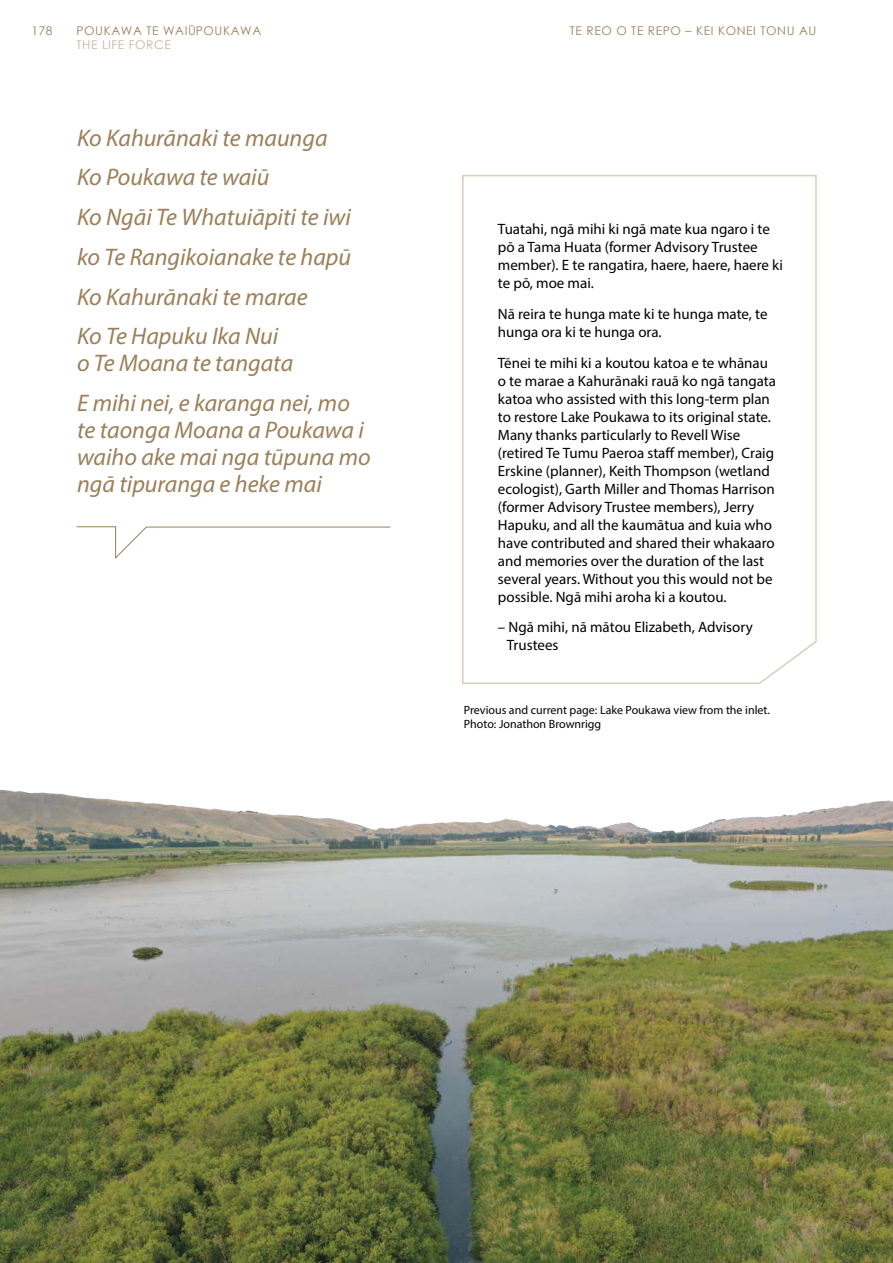
<style>
.page{position:relative;width:893px;height:1263px;background:#fff}
.page>*{position:absolute;margin:0;border:0;box-sizing:border-box;transform-origin:0 0}
.t1{font:italic 24px/39.8px "Myriad Pro";color:#9b7f58}
.t2{font:15px/18px "Myriad Pro";color:#000}
.t3{font:12px/13.5px "Myriad Pro";color:#000}
.t4{font:12px "Century Gothic";letter-spacing:.05em;color:#9b7f58}
.t5{font:12px "Century Gothic";letter-spacing:.05em;color:#c6b49c}
</style>
<div class="page">
<svg style="left:76px;top:526px;width:315px;height:33px"></svg>
<svg style="left:462px;top:175px;width:355px;height:509px"></svg>
<img style="left:0;top:800px;width:893px;height:463px">
<p class="t4" style="left:190px;top:16px;width:5px">-</p>
<p class="t4" style="left:77px;top:22px;width:186px">POUKAWA TE WAIUPOUKAWA</p>
<p class="t4" style="left:31px;top:22px;width:23px">178</p>
<p class="t4" style="left:570px;top:22px;width:248px">TE REO O TE REPO – KEI KONEI TONU AU</p>
<p class="t5" style="left:77px;top:36px;width:96px">THE LIFE FORCE</p>
<h1 class="t1" style="left:77px;top:117px;width:276px">Ko Kahurānaki te maunga<br>Ko Poukawa te waiū<br>Ko Ngāi Te Whatuiāpiti te iwi ko Te Rangikoianake te hapū<br>Ko Kahurānaki te marae<br>Ko Te Hapuku Ika Nui</h1>
<h1 class="t1" style="left:77px;top:343px;width:274px">o Te Moana te tangata<br>E mihi nei, e karanga nei, mo</h1>
<h1 class="t1" style="left:77px;top:416px;width:295px;line-height:27px">te taonga Moana a Poukawa i waiho ake mai nga tūpuna mo ngā tipuranga e heke mai</h1>
<p class="t2" style="left:498px;top:220px;width:287px">Tuatahi, ngā mihi ki ngā mate kua ngaro i te pō a Tama Huata (former Advisory Trustee member). E te rangatira, haere, haere, haere ki te pō, moe mai.</p>
<p class="t2" style="left:498px;top:304px;width:271px">Nā reira te hunga mate ki te hunga mate, te hunga ora ki te hunga ora.</p>
<p class="t2" style="left:498px;top:353px;width:280px">Tēnei te mihi ki a koutou katoa e te whānau o te marae a Kahurānaki rauā ko ngā tangata katoa who assisted with this long-term plan to restore Lake Poukawa to its original state.<br>Many thanks particularly to Revell Wise (retired Te Tumu Paeroa staff member), Craig Erskine (planner), Keith Thompson (wetland ecologist), Garth Miller and Thomas Harrison (former Advisory Trustee members), Jerry Hapuku, and all the kaumātua and kuia who have contributed and shared their whakaaro and memories over the duration of the last several years. Without you this would not be possible. Ngā mihi aroha ki a koutou.</p>
<p class="t2" style="left:507px;top:618px;width:247px;text-indent:-9px">– Ngā mihi, nā mātou Elizabeth, Advisory<br>Trustees</p>
<p class="t3" style="left:464px;top:703px;width:307px">Previous and current page: Lake Poukawa view from the inlet.<br>Photo: Jonathon Brownrigg</p>
</div>
